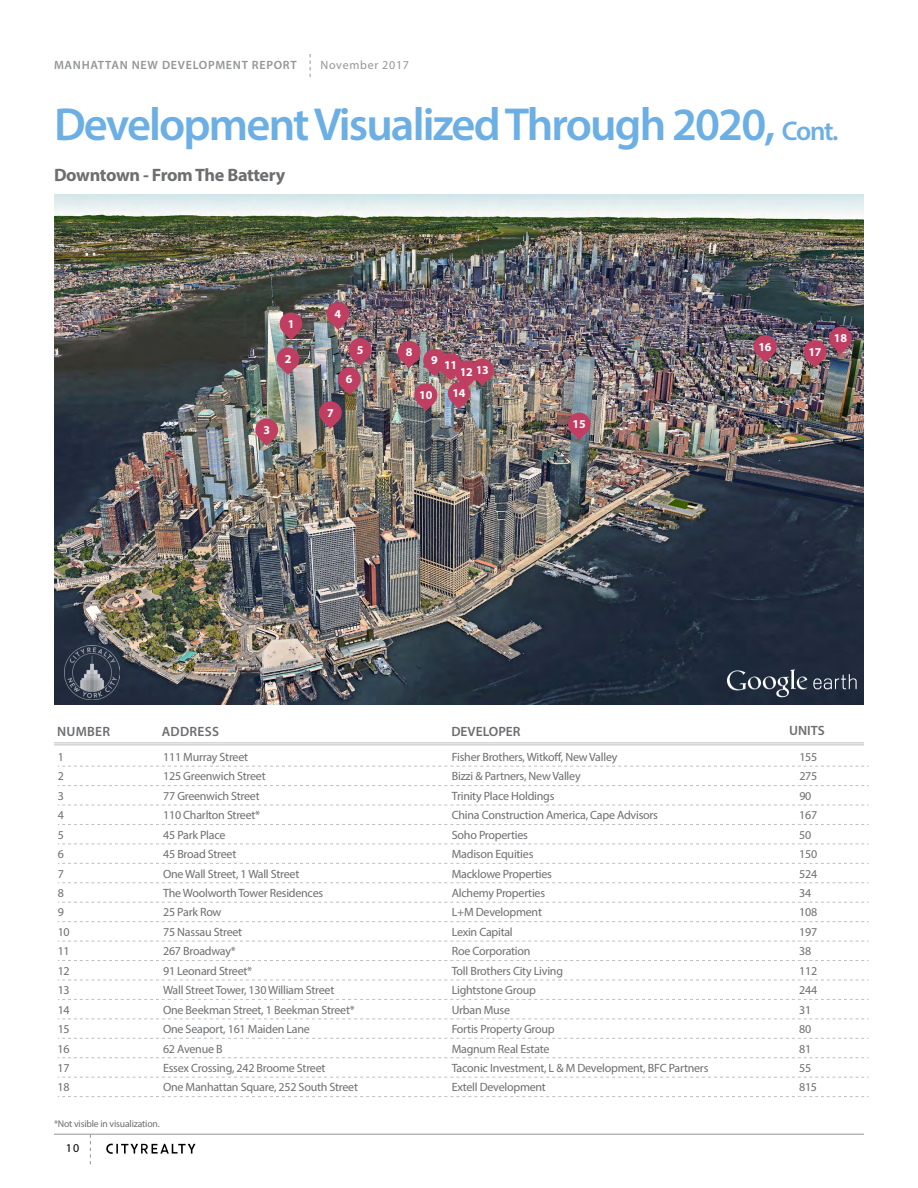
<style>
.page{position:relative;width:918px;height:1188px;background:#fff}
.page>*{position:absolute;margin:0;border:0;box-sizing:border-box;transform-origin:0 0}
.t1{font:600 46.5px "Myriad Pro";letter-spacing:-.04em;color:#6cafe4}
.t2{font:700 18px "Myriad Pro";letter-spacing:-.025em;color:#6d6e71}
.t3{font:600 13.5px "Myriad Pro";letter-spacing:.01em;color:#6d6e71}
.t4{font:12px "Myriad Pro";letter-spacing:-.02em;color:#6d6e71}
.t5{font:600 12px "Myriad Pro";letter-spacing:.06em;color:#939598}
.t6{font:700 12px "Myriad Pro";letter-spacing:-.02em;color:#fff}
.t7{font:12px "Myriad Pro";letter-spacing:.06em;color:#939598}
.t8{font:12px "Myriad Pro";color:#000}
.t9{font:9.75px "Myriad Pro";letter-spacing:-.02em;color:#6d6e71}
.s1{font-size:27px}
</style>
<div class="page">
<hr style="left:54px;top:1134px;width:810px;height:1px;background:#939598">
<svg style="left:106px;top:1143px;width:89px;height:11px"></svg>
<svg style="left:90px;top:1134px;width:1px;height:30px"></svg>
<svg style="left:310px;top:54px;width:1px;height:23px"></svg>
<img style="left:54px;top:194px;width:810px;height:510px">
<div style="left:338px;top:368px;width:23px;height:22px;background:#c03e62;border-radius:50%"></div>
<svg style="left:341px;top:387px;width:17px;height:8px"></svg>
<div style="left:277px;top:347px;width:22px;height:23px;background:#c03e62;border-radius:50%"></div>
<svg style="left:279px;top:366px;width:18px;height:9px"></svg>
<div style="left:568px;top:413px;width:23px;height:22px;background:#c03e62;border-radius:50%"></div>
<svg style="left:571px;top:432px;width:17px;height:8px"></svg>
<div style="left:280px;top:312px;width:22px;height:23px;background:#c03e62;border-radius:50%"></div>
<svg style="left:282px;top:331px;width:18px;height:9px"></svg>
<div style="left:327px;top:302px;width:22px;height:23px;background:#c03e62;border-radius:50%"></div>
<svg style="left:329px;top:321px;width:18px;height:9px"></svg>
<svg style="left:471px;top:359px;width:23px;height:22px"></svg>
<div style="left:255px;top:418px;width:23px;height:23px;background:#c03e62;border-radius:50%"></div>
<svg style="left:258px;top:437px;width:17px;height:9px"></svg>
<div style="left:349px;top:338px;width:23px;height:23px;background:#c03e62;border-radius:50%"></div>
<svg style="left:351px;top:356px;width:18px;height:10px"></svg>
<div style="left:398px;top:341px;width:23px;height:23px;background:#c03e62;border-radius:50%"></div>
<div style="left:754px;top:335px;width:23px;height:23px;background:#c03e62;border-radius:50%"></div>
<svg style="left:756px;top:353px;width:18px;height:10px"></svg>
<div style="left:804px;top:340px;width:22px;height:23px;background:#c03e62;border-radius:50%"></div>
<svg style="left:806px;top:359px;width:18px;height:9px"></svg>
<div style="left:319px;top:401px;width:23px;height:23px;background:#c03e62;border-radius:50%"></div>
<svg style="left:322px;top:420px;width:17px;height:9px"></svg>
<img style="left:725px;top:667px;width:135px;height:32px">
<hr style="left:54px;top:742px;width:810px;height:1px;background:#bcbec0">
<hr style="left:54px;top:744px;width:810px;height:1px;background:#bcbec0">
<svg style="left:58px;top:766px;width:810px;height:1px"></svg>
<svg style="left:58px;top:785px;width:810px;height:1px"></svg>
<svg style="left:58px;top:805px;width:810px;height:1px"></svg>
<svg style="left:58px;top:824px;width:810px;height:1px"></svg>
<svg style="left:58px;top:844px;width:810px;height:1px"></svg>
<svg style="left:58px;top:863px;width:810px;height:1px"></svg>
<svg style="left:58px;top:882px;width:810px;height:1px"></svg>
<svg style="left:58px;top:902px;width:810px;height:1px"></svg>
<svg style="left:58px;top:921px;width:810px;height:1px"></svg>
<svg style="left:58px;top:941px;width:810px;height:1px"></svg>
<svg style="left:58px;top:960px;width:810px;height:1px"></svg>
<svg style="left:58px;top:980px;width:810px;height:1px"></svg>
<svg style="left:58px;top:999px;width:810px;height:1px"></svg>
<svg style="left:58px;top:1018px;width:810px;height:1px"></svg>
<svg style="left:58px;top:1038px;width:810px;height:1px"></svg>
<svg style="left:58px;top:1057px;width:810px;height:1px"></svg>
<svg style="left:58px;top:1077px;width:810px;height:1px"></svg>
<svg style="left:58px;top:1096px;width:810px;height:1px"></svg>
<div style="left:423px;top:349px;width:23px;height:23px;background:#c03e62;border-radius:50%"></div>
<div style="left:829px;top:327px;width:23px;height:23px;background:#c03e62;border-radius:50%"></div>
<svg style="left:832px;top:346px;width:17px;height:8px"></svg>
<img style="left:400px;top:351px;width:91px;height:60px">
<img style="left:65px;top:645px;width:54px;height:55px">
<p class="t5" style="left:54px;top:58px;width:244px">MANHATTAN NEW DEVELOPMENT REPORT</p>
<p class="t7" style="left:320px;top:58px;width:90px">November 2017</p>
<h1 class="t1" style="left:54px;top:95px;width:786px">Development Visualized Through 2020, <span class="s1">Cont.</span></h1>
<h2 class="t2" style="left:54px;top:163px;width:233px">Downtown - From The Battery</h2>
<p class="t6" style="left:288px;top:316px;width:8px">1</p>
<p class="t6" style="left:285px;top:351px;width:8px">2</p>
<p class="t6" style="left:263px;top:422px;width:8px">3</p>
<p class="t6" style="left:335px;top:306px;width:8px">4</p>
<p class="t6" style="left:327px;top:405px;width:8px">7</p>
<p class="t6" style="left:357px;top:342px;width:8px">5</p>
<p class="t6" style="left:406px;top:344px;width:8px">8</p>
<p class="t6" style="left:346px;top:371px;width:8px">6</p>
<p class="t6" style="left:431px;top:352px;width:8px">9</p>
<p class="t6" style="left:444px;top:357px;width:15px">11</p>
<p class="t6" style="left:476px;top:362px;width:15px">13</p>
<p class="t6" style="left:460px;top:364px;width:15px">12</p>
<p class="t6" style="left:419px;top:387px;width:15px">10</p>
<p class="t6" style="left:452px;top:386px;width:15px">14</p>
<p class="t6" style="left:573px;top:416px;width:15px">15</p>
<p class="t6" style="left:759px;top:339px;width:15px">16</p>
<p class="t6" style="left:808px;top:344px;width:15px">17</p>
<p class="t6" style="left:834px;top:330px;width:15px">18</p>
<p class="t3" style="left:57px;top:723px;width:55px">NUMBER</p>
<p class="t3" style="left:162px;top:723px;width:59px">ADDRESS</p>
<p class="t3" style="left:451px;top:723px;width:71px">DEVELOPER</p>
<p class="t3" style="left:789px;top:722px;width:37px">UNITS</p>
<p class="t4" style="left:58px;top:749px;width:8px">1</p>
<p class="t4" style="left:163px;top:749px;width:86px">111 Murray Street</p>
<p class="t4" style="left:452px;top:749px;width:167px">Fisher Brothers, Witkoff, New Valley</p>
<p class="t4" style="left:799px;top:749px;width:19px">155</p>
<p class="t4" style="left:58px;top:769px;width:8px">2</p>
<p class="t4" style="left:163px;top:769px;width:104px">125 Greenwich Street</p>
<p class="t4" style="left:452px;top:769px;width:130px">Bizzi &amp; Partners, New Valley</p>
<p class="t4" style="left:799px;top:769px;width:19px">275</p>
<p class="t4" style="left:58px;top:788px;width:8px">3</p>
<p class="t4" style="left:163px;top:788px;width:98px">77 Greenwich Street</p>
<p class="t4" style="left:452px;top:788px;width:104px">Trinity Place Holdings</p>
<p class="t4" style="left:799px;top:788px;width:14px">90</p>
<p class="t4" style="left:58px;top:808px;width:8px">4</p>
<p class="t4" style="left:163px;top:808px;width:98px">110 Charlton Street*</p>
<p class="t4" style="left:452px;top:808px;width:208px">China Construction America, Cape Advisors</p>
<p class="t4" style="left:799px;top:808px;width:19px">167</p>
<p class="t4" style="left:58px;top:827px;width:8px">5</p>
<p class="t4" style="left:163px;top:827px;width:64px">45 Park Place</p>
<p class="t4" style="left:452px;top:827px;width:78px">Soho Properties</p>
<p class="t4" style="left:799px;top:827px;width:14px">50</p>
<p class="t4" style="left:58px;top:847px;width:8px">6</p>
<p class="t4" style="left:163px;top:847px;width:75px">45 Broad Street</p>
<p class="t4" style="left:452px;top:847px;width:83px">Madison Equities</p>
<p class="t4" style="left:799px;top:847px;width:19px">150</p>
<p class="t4" style="left:58px;top:866px;width:8px">7</p>
<p class="t4" style="left:163px;top:866px;width:138px">One Wall Street, 1 Wall Street</p>
<p class="t4" style="left:452px;top:866px;width:102px">Macklowe Properties</p>
<p class="t4" style="left:799px;top:866px;width:19px">524</p>
<p class="t4" style="left:58px;top:886px;width:8px">8</p>
<p class="t4" style="left:163px;top:886px;width:162px">The Woolworth Tower Residences</p>
<p class="t4" style="left:452px;top:886px;width:95px">Alchemy Properties</p>
<p class="t4" style="left:799px;top:886px;width:14px">34</p>
<p class="t4" style="left:58px;top:905px;width:8px">9</p>
<p class="t4" style="left:163px;top:905px;width:60px">25 Park Row</p>
<p class="t4" style="left:452px;top:905px;width:92px">L+M Development</p>
<p class="t4" style="left:799px;top:905px;width:19px">108</p>
<p class="t4" style="left:58px;top:924px;width:14px">10</p>
<p class="t4" style="left:163px;top:924px;width:81px">75 Nassau Street</p>
<p class="t4" style="left:452px;top:924px;width:63px">Lexin Capital</p>
<p class="t4" style="left:799px;top:924px;width:19px">197</p>
<p class="t4" style="left:58px;top:944px;width:14px">11</p>
<p class="t4" style="left:163px;top:944px;width:74px">267 Broadway*</p>
<p class="t4" style="left:452px;top:944px;width:80px">Roe Corporation</p>
<p class="t4" style="left:799px;top:944px;width:14px">38</p>
<p class="t4" style="left:58px;top:963px;width:14px">12</p>
<p class="t4" style="left:163px;top:963px;width:91px">91 Leonard Street*</p>
<p class="t4" style="left:452px;top:963px;width:113px">Toll Brothers City Living</p>
<p class="t4" style="left:799px;top:963px;width:19px">112</p>
<p class="t4" style="left:58px;top:983px;width:14px">13</p>
<p class="t4" style="left:163px;top:983px;width:173px">Wall Street Tower, 130 William Street</p>
<p class="t4" style="left:452px;top:983px;width:86px">Lightstone Group</p>
<p class="t4" style="left:799px;top:983px;width:19px">244</p>
<p class="t4" style="left:58px;top:1002px;width:14px">14</p>
<p class="t4" style="left:163px;top:1002px;width:193px">One Beekman Street, 1 Beekman Street*</p>
<p class="t4" style="left:452px;top:1002px;width:60px">Urban Muse</p>
<p class="t4" style="left:799px;top:1002px;width:14px">31</p>
<p class="t4" style="left:58px;top:1022px;width:14px">15</p>
<p class="t4" style="left:163px;top:1022px;width:148px">One Seaport, 161 Maiden Lane</p>
<p class="t4" style="left:452px;top:1022px;width:105px">Fortis Property Group</p>
<p class="t4" style="left:799px;top:1022px;width:14px">80</p>
<p class="t4" style="left:58px;top:1041px;width:14px">16</p>
<p class="t4" style="left:163px;top:1041px;width:61px">62 Avenue B</p>
<p class="t4" style="left:452px;top:1041px;width:99px">Magnum Real Estate</p>
<p class="t4" style="left:799px;top:1041px;width:14px">81</p>
<p class="t4" style="left:58px;top:1061px;width:14px">17</p>
<p class="t4" style="left:163px;top:1061px;width:164px">Essex Crossing, 242 Broome Street</p>
<p class="t4" style="left:452px;top:1061px;width:258px">Taconic Investment, L &amp; M Development, BFC Partners</p>
<p class="t4" style="left:799px;top:1061px;width:14px">55</p>
<p class="t4" style="left:58px;top:1080px;width:14px">18</p>
<p class="t4" style="left:163px;top:1080px;width:196px">One Manhattan Square, 252 South Street</p>
<p class="t4" style="left:452px;top:1080px;width:96px">Extell Development</p>
<p class="t4" style="left:799px;top:1080px;width:19px">815</p>
<p class="t9" style="left:54px;top:1117px;width:107px">*Not visible in visualization.</p>
<p class="t8" style="left:66px;top:1141px;width:15px">10</p>
</div>
